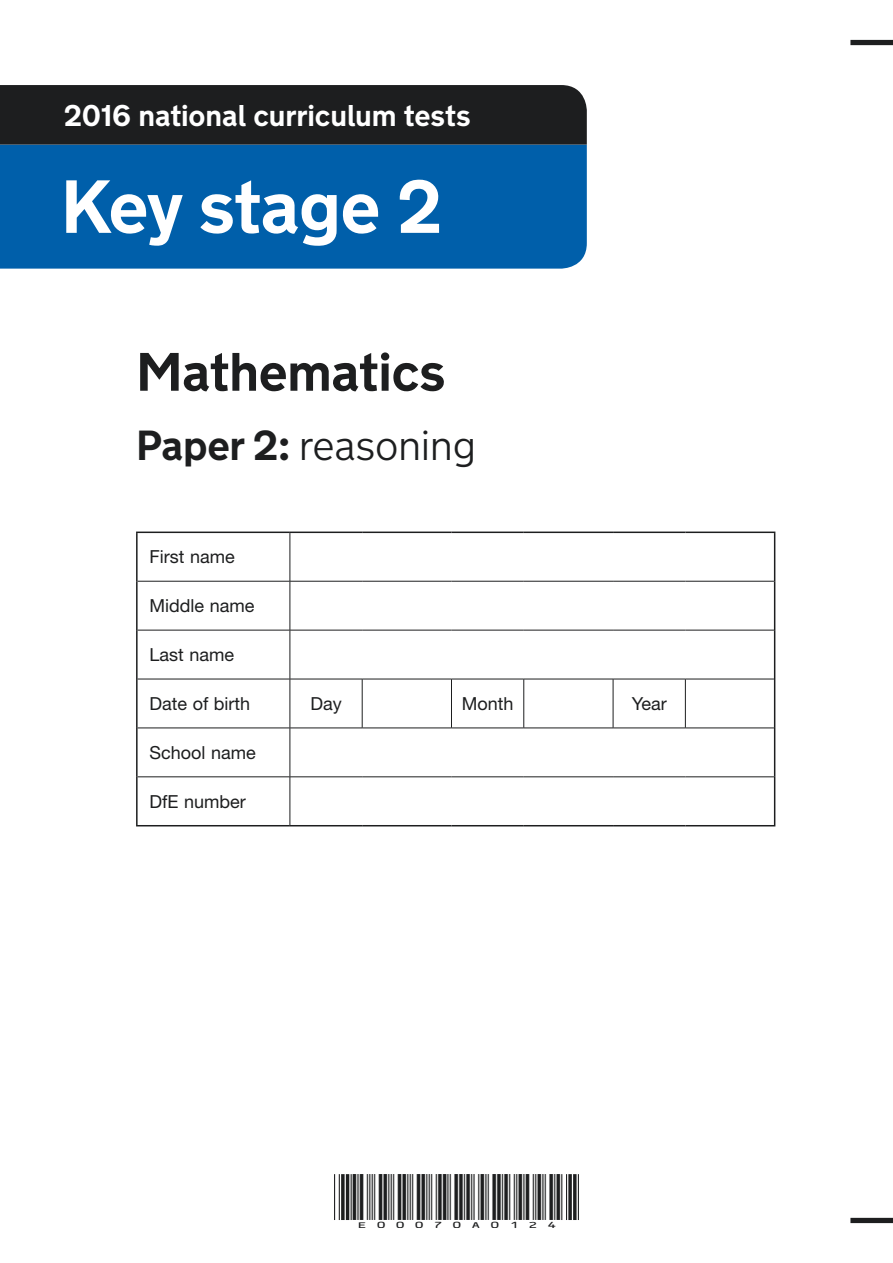
<style>
.page{position:relative;width:893px;height:1263px;background:#fff}
.page>*{position:absolute;margin:0;border:0;box-sizing:border-box;transform-origin:0 0}
.t1{font:700 75px "New Transport";letter-spacing:-.015em;color:#fff}
.t2{font:700 54px "New Transport";letter-spacing:-.01em;color:#1d1e1f}
.t3{font:300 42px "New Transport";letter-spacing:-.01em;color:#1d1e1f}
.t4{font:700 30px "New Transport";letter-spacing:-.005em;color:#fff}
.t5{font:18px "Helvetica Neue LT Std";color:#1d1e1f}
.t6{font:15px "ID Automation HC39 M";color:#1d1e1f;scale:1.3 1}
.s1{font-weight:700}
</style>
<div class="page">
<svg style="left:138px;top:533px;width:636px;height:292px"></svg>
<hr style="left:290px;top:533px;width:1px;height:48px;background:#1d1e1f">
<hr style="left:138px;top:581px;width:152px;height:1px;background:#1d1e1f">
<hr style="left:290px;top:581px;width:72px;height:1px;background:#1d1e1f">
<hr style="left:290px;top:581px;width:1px;height:49px;background:#1d1e1f">
<hr style="left:362px;top:581px;width:89px;height:1px;background:#1d1e1f">
<hr style="left:451px;top:581px;width:73px;height:1px;background:#1d1e1f">
<hr style="left:524px;top:581px;width:89px;height:1px;background:#1d1e1f">
<hr style="left:613px;top:581px;width:72px;height:1px;background:#1d1e1f">
<hr style="left:685px;top:581px;width:89px;height:1px;background:#1d1e1f">
<hr style="left:138px;top:630px;width:152px;height:1px;background:#1d1e1f">
<hr style="left:290px;top:630px;width:72px;height:1px;background:#1d1e1f">
<hr style="left:290px;top:630px;width:1px;height:49px;background:#1d1e1f">
<hr style="left:362px;top:630px;width:89px;height:1px;background:#1d1e1f">
<hr style="left:451px;top:630px;width:73px;height:1px;background:#1d1e1f">
<hr style="left:524px;top:630px;width:89px;height:1px;background:#1d1e1f">
<hr style="left:613px;top:630px;width:72px;height:1px;background:#1d1e1f">
<hr style="left:685px;top:630px;width:89px;height:1px;background:#1d1e1f">
<hr style="left:138px;top:679px;width:152px;height:1px;background:#1d1e1f">
<hr style="left:138px;top:728px;width:152px;height:1px;background:#1d1e1f">
<hr style="left:290px;top:728px;width:1px;height:49px;background:#1d1e1f">
<hr style="left:138px;top:776px;width:152px;height:1px;background:#1d1e1f">
<hr style="left:290px;top:777px;width:1px;height:48px;background:#1d1e1f">
<hr style="left:290px;top:679px;width:72px;height:1px;background:#1d1e1f">
<hr style="left:290px;top:679px;width:1px;height:49px;background:#1d1e1f">
<hr style="left:362px;top:679px;width:89px;height:1px;background:#1d1e1f">
<hr style="left:362px;top:679px;width:1px;height:49px;background:#1d1e1f">
<hr style="left:451px;top:679px;width:73px;height:1px;background:#1d1e1f">
<hr style="left:451px;top:679px;width:1px;height:49px;background:#1d1e1f">
<hr style="left:524px;top:679px;width:89px;height:1px;background:#1d1e1f">
<hr style="left:523px;top:679px;width:1px;height:49px;background:#1d1e1f">
<hr style="left:613px;top:679px;width:72px;height:1px;background:#1d1e1f">
<hr style="left:613px;top:679px;width:1px;height:49px;background:#1d1e1f">
<hr style="left:685px;top:679px;width:89px;height:1px;background:#1d1e1f">
<hr style="left:685px;top:679px;width:1px;height:49px;background:#1d1e1f">
<hr style="left:290px;top:728px;width:72px;height:1px;background:#1d1e1f">
<hr style="left:362px;top:728px;width:89px;height:1px;background:#1d1e1f">
<hr style="left:451px;top:728px;width:73px;height:1px;background:#1d1e1f">
<hr style="left:524px;top:728px;width:89px;height:1px;background:#1d1e1f">
<hr style="left:613px;top:728px;width:72px;height:1px;background:#1d1e1f">
<hr style="left:685px;top:728px;width:89px;height:1px;background:#1d1e1f">
<hr style="left:290px;top:776px;width:72px;height:1px;background:#1d1e1f">
<hr style="left:362px;top:776px;width:89px;height:1px;background:#1d1e1f">
<hr style="left:451px;top:776px;width:73px;height:1px;background:#1d1e1f">
<hr style="left:524px;top:776px;width:89px;height:1px;background:#1d1e1f">
<hr style="left:613px;top:776px;width:72px;height:1px;background:#1d1e1f">
<hr style="left:685px;top:776px;width:89px;height:1px;background:#1d1e1f">
<hr style="left:136px;top:531px;width:154px;height:2px;background:#1d1e1f">
<hr style="left:136px;top:533px;width:2px;height:48px;background:#1d1e1f">
<hr style="left:290px;top:531px;width:72px;height:2px;background:#1d1e1f">
<hr style="left:362px;top:531px;width:89px;height:2px;background:#1d1e1f">
<hr style="left:451px;top:531px;width:73px;height:2px;background:#1d1e1f">
<hr style="left:524px;top:531px;width:89px;height:2px;background:#1d1e1f">
<hr style="left:613px;top:531px;width:72px;height:2px;background:#1d1e1f">
<hr style="left:685px;top:531px;width:90px;height:2px;background:#1d1e1f">
<hr style="left:774px;top:533px;width:1px;height:48px;background:#1d1e1f">
<hr style="left:136px;top:581px;width:2px;height:49px;background:#1d1e1f">
<hr style="left:774px;top:581px;width:1px;height:49px;background:#1d1e1f">
<hr style="left:136px;top:630px;width:2px;height:49px;background:#1d1e1f">
<hr style="left:774px;top:630px;width:1px;height:49px;background:#1d1e1f">
<hr style="left:136px;top:679px;width:2px;height:49px;background:#1d1e1f">
<hr style="left:774px;top:679px;width:1px;height:49px;background:#1d1e1f">
<hr style="left:136px;top:728px;width:2px;height:49px;background:#1d1e1f">
<hr style="left:774px;top:728px;width:1px;height:49px;background:#1d1e1f">
<hr style="left:136px;top:777px;width:2px;height:48px;background:#1d1e1f">
<hr style="left:774px;top:777px;width:1px;height:48px;background:#1d1e1f">
<hr style="left:136px;top:825px;width:154px;height:1px;background:#1d1e1f">
<hr style="left:290px;top:825px;width:72px;height:1px;background:#1d1e1f">
<hr style="left:362px;top:825px;width:89px;height:1px;background:#1d1e1f">
<hr style="left:451px;top:825px;width:73px;height:1px;background:#1d1e1f">
<hr style="left:524px;top:825px;width:89px;height:1px;background:#1d1e1f">
<hr style="left:613px;top:825px;width:72px;height:1px;background:#1d1e1f">
<hr style="left:685px;top:825px;width:90px;height:1px;background:#1d1e1f">
<div style="left:0;top:145px;width:587px;height:124px;background:#005faa"></div>
<div style="left:0;top:85px;width:587px;height:60px;background:#1d1e1f"></div>
<div style="left:850px;top:1218px;width:43px;height:5px;background:#1d1e1f"></div>
<div style="left:850px;top:40px;width:43px;height:5px;background:#1d1e1f"></div>
<hr style="left:351px;top:1174px;width:1px;height:46px;background:#1d1e1f">
<hr style="left:339px;top:1174px;width:1px;height:46px;background:#1d1e1f">
<hr style="left:334px;top:1174px;width:1px;height:46px;background:#1d1e1f">
<hr style="left:346px;top:1174px;width:3px;height:46px;background:#1d1e1f">
<svg style="left:341px;top:1174px;width:4px;height:46px"></svg>
<hr style="left:578px;top:1174px;width:1px;height:46px;background:#1d1e1f">
<hr style="left:566px;top:1174px;width:1px;height:46px;background:#1d1e1f">
<hr style="left:561px;top:1174px;width:1px;height:46px;background:#1d1e1f">
<svg style="left:573px;top:1174px;width:4px;height:46px"></svg>
<svg style="left:568px;top:1174px;width:4px;height:46px"></svg>
<h3 class="t4" style="left:64px;top:97px;width:408px">2016 national curriculum tests</h3>
<h1 class="t1" style="left:61px;top:159px;width:383px">Key stage 2</h1>
<h2 class="t2" style="left:136px;top:338px;width:311px">Mathematics</h2>
<h3 class="t3" style="left:136px;top:419px;width:342px"><span class="s1">Paper 2:</span> reasoning</h3>
<p class="t5" style="left:150px;top:546px;width:87px">First name</p>
<p class="t5" style="left:150px;top:595px;width:106px">Middle name</p>
<p class="t5" style="left:150px;top:644px;width:86px">Last name</p>
<p class="t5" style="left:150px;top:693px;width:102px">Date of birth</p>
<p class="t5" style="left:310px;top:693px;width:33px">Day</p>
<p class="t5" style="left:462px;top:693px;width:53px">Month</p>
<p class="t5" style="left:632px;top:693px;width:36px">Year</p>
<p class="t5" style="left:150px;top:742px;width:108px">School name</p>
<p class="t5" style="left:150px;top:791px;width:98px">DfE number</p>
<p class="t6" style="left:353px;top:1206px;width:162px">E00070A0124</p>
</div>
